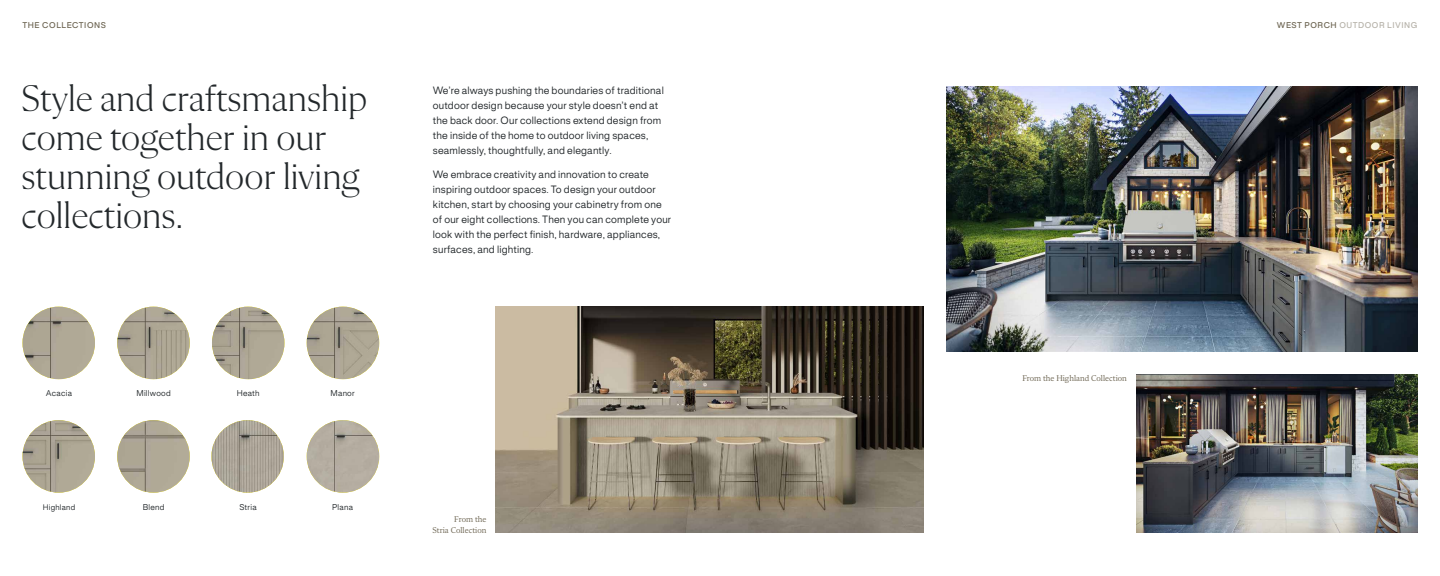
<style>
.page{position:relative;width:1440px;height:576px;background:#fff}
.page>*{position:absolute;margin:0;border:0;box-sizing:border-box;transform-origin:0 0}
.t1{font:300 37.8px/38.8px "Flecha M";color:#23282b}
.t2{font:9.5px/15px "Rules";letter-spacing:.02em;color:#23282b}
.t3{font:8.5px/10.5px "Flecha S";color:#6d6552;text-align:right}
.t4{font:7.5px "Rules";letter-spacing:.035em;color:#23282b}
.t5{font:500 7.5px "Rules";letter-spacing:.075em;color:#b6b2a9}
.t6{font:500 7.5px "Rules";letter-spacing:.075em;color:#6d6552}
.t7{font:7.2px "Rules";letter-spacing:.035em;color:#23282b}
.s1{color:#6d6552}
</style>
<div class="page">
<img style="left:946px;top:86px;width:472px;height:266px">
<img style="left:496px;top:306px;width:428px;height:227px">
<img style="left:1137px;top:374px;width:280px;height:159px">
<img style="left:22px;top:307px;width:73px;height:72px;border-radius:36px">
<img style="left:22px;top:420px;width:73px;height:73px;border-radius:36px">
<img style="left:117px;top:307px;width:73px;height:72px;border-radius:36px">
<img style="left:117px;top:420px;width:73px;height:73px;border-radius:36px">
<img style="left:212px;top:307px;width:72px;height:72px;border-radius:36px">
<img style="left:211px;top:420px;width:73px;height:73px;border-radius:36px">
<img style="left:307px;top:307px;width:72px;height:72px;border-radius:36px">
<img style="left:307px;top:420px;width:72px;height:73px;border-radius:36px">
<p class="t6" style="left:23px;top:20px;width:85px">THE COLLECTIONS</p>
<h1 class="t1" style="left:22px;top:80px;width:347px">Style and craftsmanship come together in our stunning outdoor living collections.</h1>
<p class="t2" style="left:433px;top:83px;width:232px">We’re always pushing the boundaries of traditional outdoor design because your style doesn’t end at the back door. Our collections extend design from the inside of the home to outdoor living spaces, seamlessly, thoughtfully, and elegantly.</p>
<p class="t2" style="left:433px;top:167px;width:240px">We embrace creativity and innovation to create inspiring outdoor spaces. To design your outdoor kitchen, start by choosing your cabinetry from one of our eight collections. Then you can complete your look with the perfect finish, hardware, appliances, surfaces, and lighting.</p>
<p class="t4" style="left:46px;top:388px;width:28px">Acacia</p>
<p class="t7" style="left:43px;top:502px;width:34px">Highland</p>
<p class="t4" style="left:136px;top:388px;width:36px">Millwood</p>
<p class="t4" style="left:143px;top:502px;width:23px">Blend</p>
<p class="t4" style="left:237px;top:388px;width:24px">Heath</p>
<p class="t4" style="left:239px;top:502px;width:19px">Stria</p>
<p class="t4" style="left:331px;top:388px;width:26px">Manor</p>
<p class="t4" style="left:332px;top:502px;width:22px">Plana</p>
<p class="t3" style="left:433px;top:514px;width:55px">From the<br>Stria Collection</p>
<p class="t3" style="left:1022px;top:373px;width:106px">From the Highland Collection</p>
<p class="t5" style="left:1277px;top:20px;width:142px"><span class="s1">WEST PORCH</span> OUTDOOR LIVING</p>
</div>
